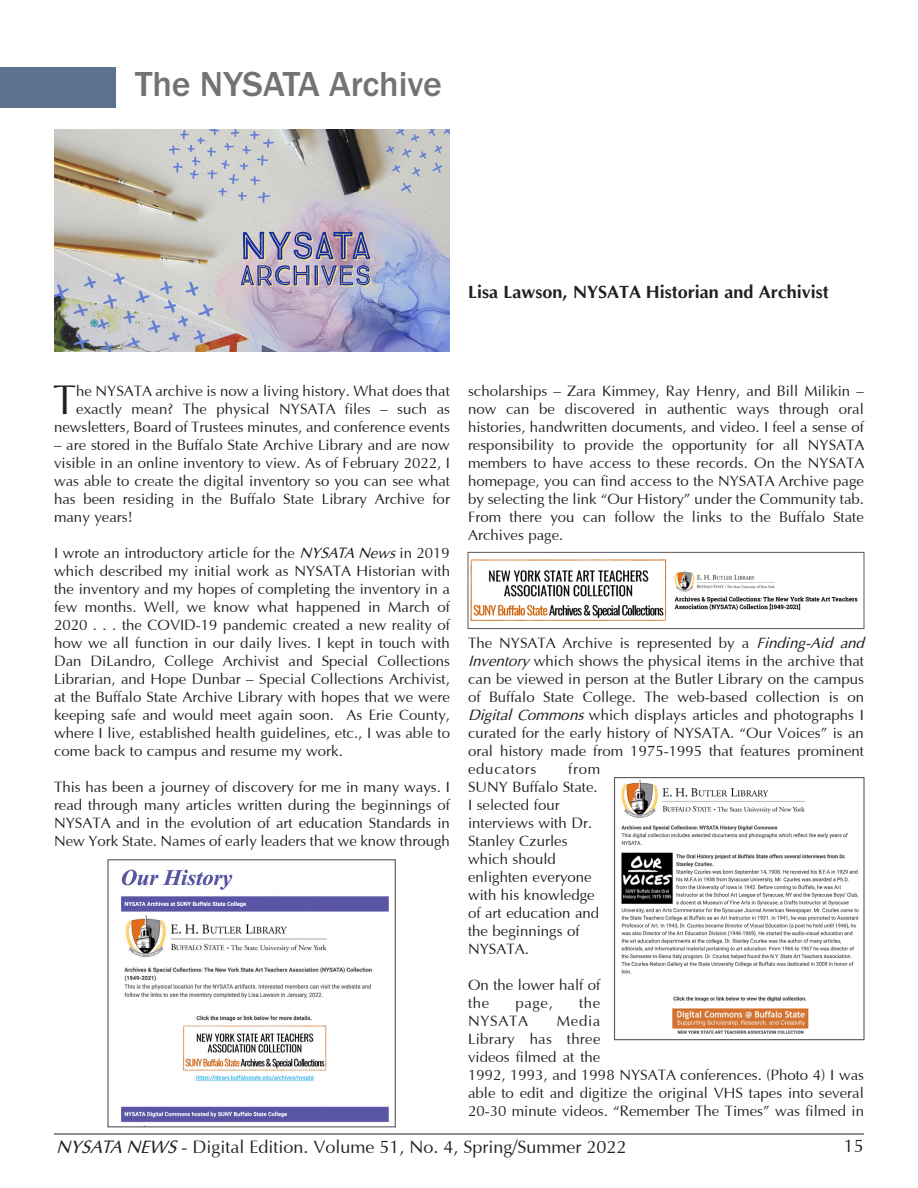
<style>
.page{position:relative;width:918px;height:1188px;background:#fff}
.page>*{position:absolute;margin:0;border:0;box-sizing:border-box;transform-origin:0 0}
.body_text_1_without{font:41.4px "Optima";color:#231f20}
.Page_Header{font:500 36px "Franklin Gothic URW";letter-spacing:-.005em;color:#717375}
.t1{font:18px "Optima";color:#231f20}
.author_titles{font:700 18px "Optima";color:#231f20}
.body_text_1_without-2{font:15px/18px "Optima";color:#231f20;text-align:justify}
.s1{font-style:italic}
</style>
<div class="page">
<hr style="left:54px;top:1134px;width:810px;height:1px;background:#231f20">
<div style="left:0;top:68px;width:116px;height:40px;background:#5c718d"></div>
<img style="left:54px;top:129px;width:396px;height:223px">
<img style="left:121px;top:869px;width:268px;height:254px">
<div style="left:107px;top:859px;width:289px;height:268px;border:1px solid #58595b"></div>
<img style="left:621px;top:779px;width:238px;height:255px">
<div style="left:614px;top:777px;width:251px;height:263px;border:1px solid #58595b"></div>
<img style="left:470px;top:559px;width:197px;height:62px">
<img style="left:674px;top:570px;width:184px;height:40px">
<div style="left:468px;top:552px;width:396px;height:77px;border:1px solid #58595b"></div>
<p class="Page_Header" style="left:135px;top:61px;width:309px">The NYSATA Archive</p>
<p class="author_titles" style="left:468px;top:282px;width:362px">Lisa Lawson, NYSATA Historian and Archivist</p>
<p class="body_text_1_without-2" style="left:54px;top:382px;width:398px;text-align:right">he NYSATA archive is now a living history. What does that exactly mean? The physical NYSATA files – such as newsletters, Board of Trustees minutes, and conference events</p>
<p class="body_text_1_without-2" style="left:54px;top:436px;width:398px">– are stored in the Buffalo State Archive Library and are now visible in an online inventory to view. As of February 2022, I was able to create the digital inventory so you can see what has been residing in the Buffalo State Library Archive for many years!</p>
<p class="body_text_1_without-2" style="left:54px;top:544px;width:398px">I wrote an introductory article for the <span class="s1">NYSATA News</span> in 2019 which described my initial work as NYSATA Historian with the inventory and my hopes of completing the inventory in a few months. Well, we know what happened in March of 2020 . . . the COVID-19 pandemic created a new reality of how we all function in our daily lives. I kept in touch with Dan DiLandro, College Archivist and Special Collections Librarian, and Hope Dunbar – Special Collections Archivist, at the Buffalo State Archive Library with hopes that we were keeping safe and would meet again soon. As Erie County, where I live, established health guidelines, etc., I was able to come back to campus and resume my work.</p>
<p class="body_text_1_without-2" style="left:54px;top:778px;width:397px">This has been a journey of discovery for me in many ways. I read through many articles written during the beginnings of NYSATA and in the evolution of art education Standards in New York State. Names of early leaders that we know through</p>
<p class="body_text_1_without" style="left:53px;top:378px;width:25px">T</p>
<p class="body_text_1_without-2" style="left:468px;top:382px;width:398px">scholarships – Zara Kimmey, Ray Henry, and Bill Milikin – now can be discovered in authentic ways through oral histories, handwritten documents, and video. I feel a sense of responsibility to provide the opportunity for all NYSATA members to have access to these records. On the NYSATA homepage, you can find access to the NYSATA Archive page by selecting the link “Our History” under the Community tab.<br>From there you can follow the links to the Buffalo State Archives page.</p>
<p class="body_text_1_without-2" style="left:468px;top:634px;width:398px">The NYSATA Archive is represented by a <span class="s1">Finding-Aid and Inventory</span> which shows the physical items in the archive that can be viewed in person at the Butler Library on the campus of Buffalo State College. The web-based collection is on <span class="s1">Digital Commons</span> which displays articles and photographs I curated for the early history of NYSATA. “Our Voices” is an oral history made from 1975-1995 that features prominent educators</p>
<p class="body_text_1_without-2" style="left:468px;top:760px;width:134px;text-align:right">from<br>SUNY Buffalo State.</p>
<p class="body_text_1_without-2" style="left:468px;top:796px;width:133px;text-align:left">I selected four interviews with Dr.<br>Stanley Czurles which should enlighten everyone with his knowledge of art education and the beginnings of<br>NYSATA.</p>
<p class="body_text_1_without-2" style="left:468px;top:976px;width:134px">On the lower half of the</p>
<p class="body_text_1_without-2" style="left:516px;top:994px;width:39px">page,</p>
<p class="body_text_1_without-2" style="left:579px;top:994px;width:23px">the</p>
<p class="body_text_1_without-2" style="left:468px;top:1012px;width:62px">NYSATA</p>
<p class="body_text_1_without-2" style="left:468px;top:1012px;width:398px;text-align:left;text-indent:89px">Media<br>Library has three<br>videos filmed at the<br>1992, 1993, and 1998 NYSATA conferences. (Photo 4) I was able to edit and digitize the original VHS tapes into several 20-30 minute videos. “Remember The Times” was filmed in</p>
<p class="t1" style="left:56px;top:1138px;width:572px"><span class="s1">NYSATA NEWS</span> - Digital Edition. Volume 51, No. 4, Spring/Summer 2022</p>
<p class="t1" style="left:844px;top:1137px;width:22px">15</p>
</div>
